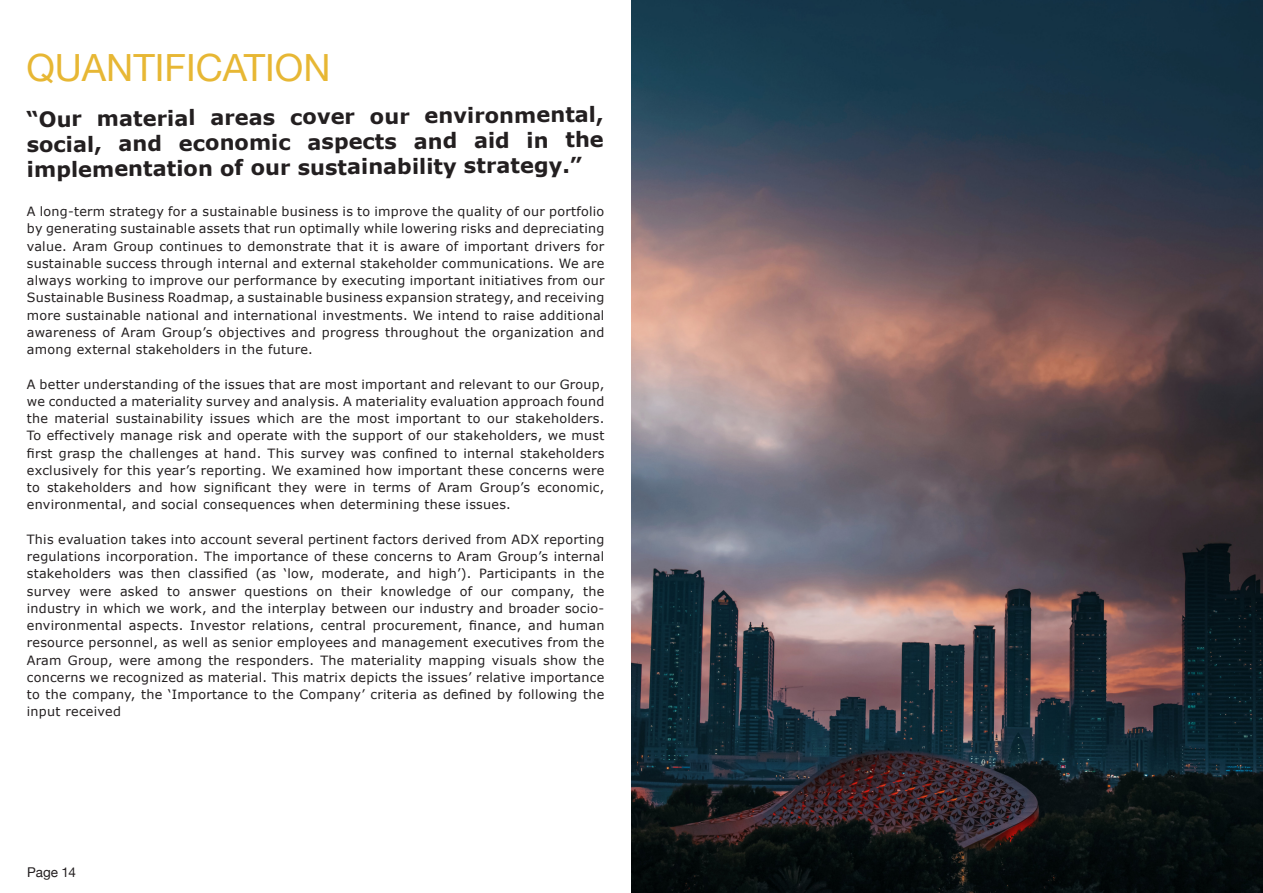
<style>
.page{position:relative;width:1263px;height:893px;background:#fff}
.page>*{position:absolute;margin:0;border:0;box-sizing:border-box;transform-origin:0 0}
.t1{font:37.5px "Helvetica Neue";color:#e7b734}
.t2{font:700 21px/25.2px "Verdana";letter-spacing:-.01em;color:#231f20;text-align:justify}
.t3{font:13.5px "Helvetica Neue";color:#231f20}
.t4{font:12.75px/17.2px "Verdana";letter-spacing:.02em;color:#231f20;text-align:justify}
</style>
<div class="page">
<img style="left:631px;top:0;width:632px;height:893px">
<p class="t1" style="left:26px;top:40px;width:306px">QUANTIFICATION</p>
<p class="t2" style="left:27px;top:104px;width:579px">“Our material areas cover our environmental, social, and economic aspects and aid in the implementation of our sustainability strategy.”</p>
<p class="t4" style="left:27px;top:203px;width:579px">A long-term strategy for a sustainable business is to improve the quality of our portfolio by generating sustainable assets that run optimally while lowering risks and depreciating value. Aram Group continues to demonstrate that it is aware of important drivers for sustainable success through internal and external stakeholder communications. We are always working to improve our performance by executing important initiatives from our Sustainable Business Roadmap, a sustainable business expansion strategy, and receiving more sustainable national and international investments. We intend to raise additional awareness of Aram Group’s objectives and progress throughout the organization and among external stakeholders in the future.</p>
<p class="t4" style="left:27px;top:375px;width:579px">A better understanding of the issues that are most important and relevant to our Group, we conducted a materiality survey and analysis. A materiality evaluation approach found the material sustainability issues which are the most important to our stakeholders.<br>To effectively manage risk and operate with the support of our stakeholders, we must first grasp the challenges at hand. This survey was confined to internal stakeholders exclusively for this year’s reporting. We examined how important these concerns were to stakeholders and how significant they were in terms of Aram Group’s economic, environmental, and social consequences when determining these issues.</p>
<p class="t4" style="left:27px;top:531px;width:579px">This evaluation takes into account several pertinent factors derived from ADX reporting regulations incorporation. The importance of these concerns to Aram Group’s internal stakeholders was then classified (as ‘low, moderate, and high’). Participants in the survey were asked to answer questions on their knowledge of our company, the industry in which we work, and the interplay between our industry and broader socio&shy;environmental aspects. Investor relations, central procurement, finance, and human resource personnel, as well as senior employees and management executives from the Aram Group, were among the responders. The materiality mapping visuals show the concerns we recognized as material. This matrix depicts the issues’ relative importance to the company, the ‘Importance to the Company’ criteria as defined by following the input received</p>
<p class="t3" style="left:27px;top:862px;width:50px">Page 14</p>
</div>
